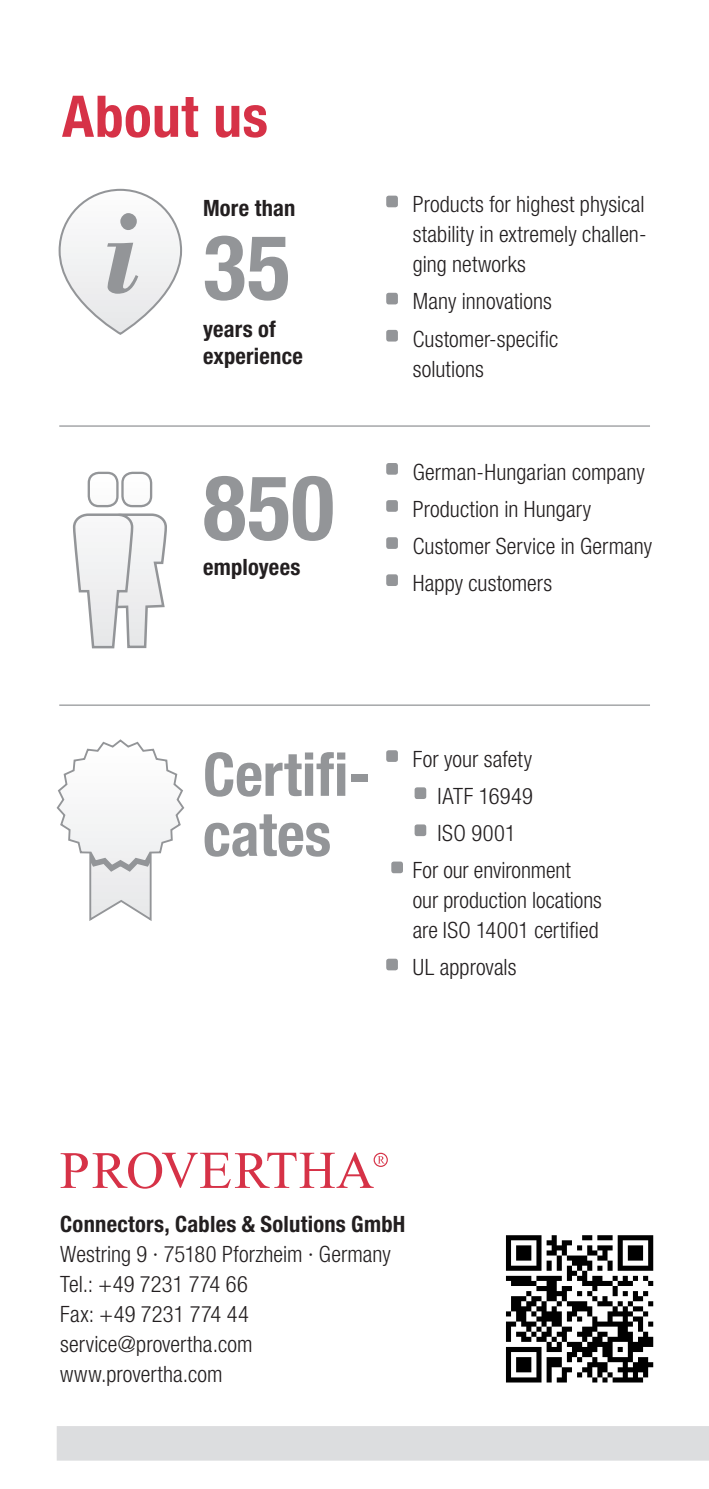
<style>
.page{position:relative;width:709px;height:1489px;background:#fff}
.page>*{position:absolute;margin:0;border:0;box-sizing:border-box;transform-origin:0 0}
.t1{font:700 condensed 90px "Helvetica Neue LT";color:#939598}
.t2{font:700 condensed 60px/60px "Helvetica Neue LT";color:#939598}
.t3{font:700 condensed 57.5px "Helvetica Neue LT";letter-spacing:.01em;color:#d63247}
.t4{font:300 condensed 22.5px/30px "Helvetica Neue LT";letter-spacing:.005em;color:#231f20}
.t5{font:700 condensed 22.5px/27.5px "Helvetica Neue LT";letter-spacing:.01em;color:#231f20}
.t6{font:700 condensed 22.5px "Helvetica Neue";letter-spacing:.01em;color:#231f20}
</style>
<div class="page">
<div style="left:57px;top:1426px;width:652px;height:34px;background:#dcdddf"></div>
<svg style="left:506px;top:1235px;width:147px;height:147px"></svg>
<div style="left:386px;top:463px;width:12px;height:11px;background:#939598;border-radius:3px"></div>
<div style="left:386px;top:500px;width:12px;height:12px;background:#939598;border-radius:3px"></div>
<div style="left:386px;top:537px;width:12px;height:12px;background:#939598;border-radius:3px"></div>
<div style="left:386px;top:574px;width:12px;height:12px;background:#939598;border-radius:3px"></div>
<div style="left:60px;top:190px;width:121px;height:144px;background:#f3f4f4;border-radius:61px"></div>
<div style="left:59px;top:189px;width:123px;height:146px;border:2px solid #939598;border-radius:61px"></div>
<svg style="left:107px;top:213px;width:31px;height:81px"></svg>
<svg style="left:56px;top:739px;width:129px;height:182px"></svg>
<div style="left:386px;top:750px;width:12px;height:12px;background:#939598;border-radius:3px"></div>
<div style="left:414px;top:787px;width:12px;height:12px;background:#939598;border-radius:3px"></div>
<div style="left:414px;top:824px;width:12px;height:12px;background:#939598;border-radius:3px"></div>
<div style="left:391px;top:861px;width:12px;height:12px;background:#939598;border-radius:3px"></div>
<div style="left:386px;top:958px;width:12px;height:12px;background:#939598;border-radius:3px"></div>
<hr style="left:59px;top:704px;width:591px;height:1px;background:#939598">
<div style="left:386px;top:196px;width:12px;height:11px;background:#939598;border-radius:3px"></div>
<div style="left:386px;top:293px;width:12px;height:11px;background:#939598;border-radius:3px"></div>
<div style="left:386px;top:330px;width:12px;height:11px;background:#939598;border-radius:3px"></div>
<hr style="left:59px;top:425px;width:591px;height:1px;background:#939598">
<div style="left:121px;top:471px;width:31px;height:36px;border:2px solid #939598;border-radius:10px"></div>
<svg style="left:73px;top:513px;width:94px;height:136px"></svg>
<div style="left:88px;top:471px;width:31px;height:36px;border:2px solid #939598;border-radius:10px"></div>
<svg style="left:61px;top:1152px;width:327px;height:36px"></svg>
<h3 class="t3" style="left:62px;top:81px;width:207px">About us</h3>
<p class="t5" style="left:203px;top:194px;width:94px">More than</p>
<h1 class="t1" style="left:203px;top:213px;width:89px">35</h1>
<p class="t5" style="left:203px;top:315px;width:101px">years of experience</p>
<h1 class="t1" style="left:203px;top:453px;width:133px">850</h1>
<p class="t5" style="left:203px;top:552px;width:99px">employees</p>
<p class="t4" style="left:413px;top:189px;width:235px;text-align:justify">Products for highest physical stability in extremely challen&shy;ging networks</p>
<p class="t4" style="left:413px;top:283px;width:147px;line-height:37px">Many innovations<br>Customer-specific</p>
<p class="t4" style="left:413px;top:353px;width:73px">solutions</p>
<p class="t4" style="left:413px;top:453px;width:241px;line-height:37px">German-Hungarian company<br>Production in Hungary<br>Customer Service in Germany<br>Happy customers</p>
<h2 class="t2" style="left:203px;top:743px;width:169px">Certifi&shy;cates</h2>
<p class="t4" style="left:413px;top:743px;width:121px">For your safety</p>
<p class="t4" style="left:437px;top:781px;width:97px">IATF 16949</p>
<p class="t4" style="left:437px;top:818px;width:80px">ISO 9001</p>
<p class="t4" style="left:413px;top:855px;width:159px">For our environment</p>
<p class="t4" style="left:413px;top:885px;width:191px">our production locations are ISO 14001 certified</p>
<p class="t4" style="left:413px;top:952px;width:105px">UL approvals</p>
<p class="t6" style="left:60px;top:1209px;width:346px">Connectors, Cables &amp; Solutions GmbH</p>
<p class="t4" style="left:60px;top:1238px;width:332px">Westring 9 · 75180 Pforzheim · Germany<br>Tel.: +49 7231 774 66<br>Fax: +49 7231 774 44 service@provertha.com www.provertha.com</p>
</div>
